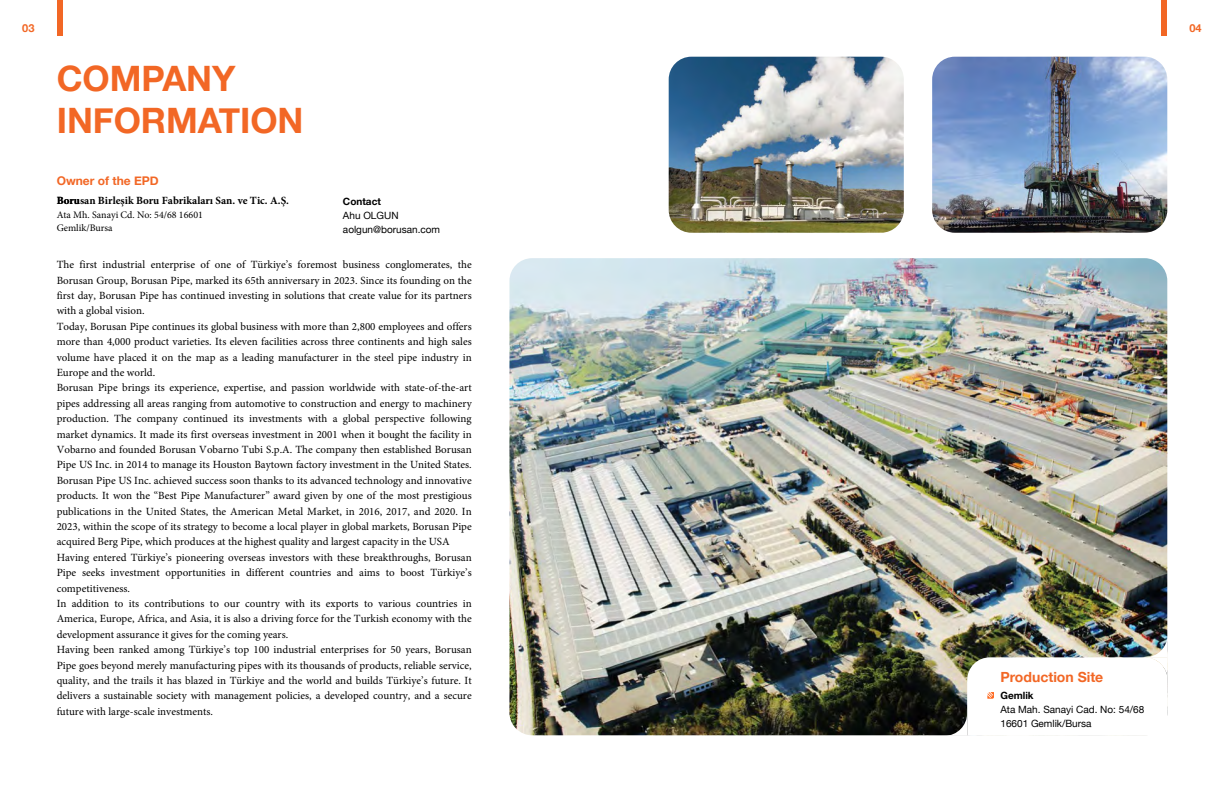
<style>
.page{position:relative;width:1224px;height:792px;background:#fff}
.page>*{position:absolute;margin:0;border:0;box-sizing:border-box;transform-origin:0 0}
.t1{font:700 35px/42px "Helvetica Neue";color:#f26725}
.t2{font:700 14px "Helvetica Neue";color:#f26725}
.t3{font:700 12px "Helvetica Neue";color:#f26725}
.t4{font:11px/15.4px "Minion Pro";color:#000}
.t5{font:700 11px "Minion Pro";color:#000}
.t6{font:700 11px "Helvetica Neue";color:#f26725}
.t7{font:10px/14px "Helvetica Neue";color:#000}
.t8{font:10px/13.7px "Minion Pro";color:#000}
.t9{font:700 10px "Helvetica Neue";color:#000}
</style>
<div class="page">
<img style="left:669px;top:57px;width:235px;height:176px">
<img style="left:932px;top:57px;width:235px;height:176px">
<img style="left:509px;top:258px;width:658px;height:477px">
<img style="left:945px;top:635px;width:223px;height:101px">
<div style="left:1162px;top:0;width:5px;height:36px;background:#f26725"></div>
<div style="left:57px;top:0;width:5px;height:36px;background:#f26725"></div>
<p class="t6" style="left:22px;top:19px;width:14px">03</p>
<p class="t6" style="left:1190px;top:19px;width:14px">04</p>
<h1 class="t1" style="left:57px;top:58px;width:248px">COMPANY<br>INFORMATION</h1>
<p class="t3" style="left:57px;top:172px;width:104px">Owner of the EPD</p>
<p class="t5" style="left:57px;top:192px;width:234px">Borusan Birleşik Boru Fabrikaları San. ve Tic. A.Ş.</p>
<p class="t8" style="left:57px;top:208px;width:148px">Ata Mh. Sanayi Cd. No: 54/68 16601<br>Gemlik/Bursa</p>
<p class="t4" style="left:57px;top:257px;width:417px">The first industrial enterprise of one of Türkiye’s foremost business conglomerates, the Borusan Group, Borusan Pipe, marked its 65th anniversary in 2023. Since its founding on the first day, Borusan Pipe has continued investing in solutions that create value for its partners with a global vision.<br>Today, Borusan Pipe continues its global business with more than 2,800 employees and offers more than 4,000 product varieties. Its eleven facilities across three continents and high sales volume have placed it on the map as a leading manufacturer in the steel pipe industry in Europe and the world.<br>Borusan Pipe brings its experience, expertise, and passion worldwide with state-of-the-art pipes addressing all areas ranging from automotive to construction and energy to machinery production. The company continued its investments with a global perspective following market dynamics. It made its first overseas investment in 2001 when it bought the facility in Vobarno and founded Borusan Vobarno Tubi S.p.A. The company then established Borusan Pipe US Inc. in 2014 to manage its Houston Baytown factory investment in the United States.<br>Borusan Pipe US Inc. achieved success soon thanks to its advanced technology and innovative products. It won the “Best Pipe Manufacturer” award given by one of the most prestigious publications in the United States, the American Metal Market, in 2016, 2017, and 2020. In 2023, within the scope of its strategy to become a local player in global markets, Borusan Pipe acquired Berg Pipe, which produces at the highest quality and largest capacity in the USA Having entered Türkiye’s pioneering overseas investors with these breakthroughs, Borusan Pipe seeks investment opportunities in different countries and aims to boost Türkiye’s competitiveness.<br>In addition to its contributions to our country with its exports to various countries in America, Europe, Africa, and Asia, it is also a driving force for the Turkish economy with the development assurance it gives for the coming years.<br>Having been ranked among Türkiye’s top 100 industrial enterprises for 50 years, Borusan Pipe goes beyond merely manufacturing pipes with its thousands of products, reliable service, quality, and the trails it has blazed in Türkiye and the world and builds Türkiye’s future. It delivers a sustainable society with management policies, a developed country, and a secure future with large-scale investments.</p>
<p class="t9" style="left:343px;top:194px;width:39px">Contact</p>
<p class="t7" style="left:343px;top:209px;width:99px">Ahu OLGUN aolgun@borusan.com</p>
<p class="t2" style="left:1000px;top:666px;width:104px">Production Site</p>
<p class="t9" style="left:1000px;top:688px;width:35px">Gemlik</p>
<p class="t7" style="left:1000px;top:703px;width:145px">Ata Mah. Sanayi Cad. No: 54/68<br>16601 Gemlik/Bursa</p>
</div>
